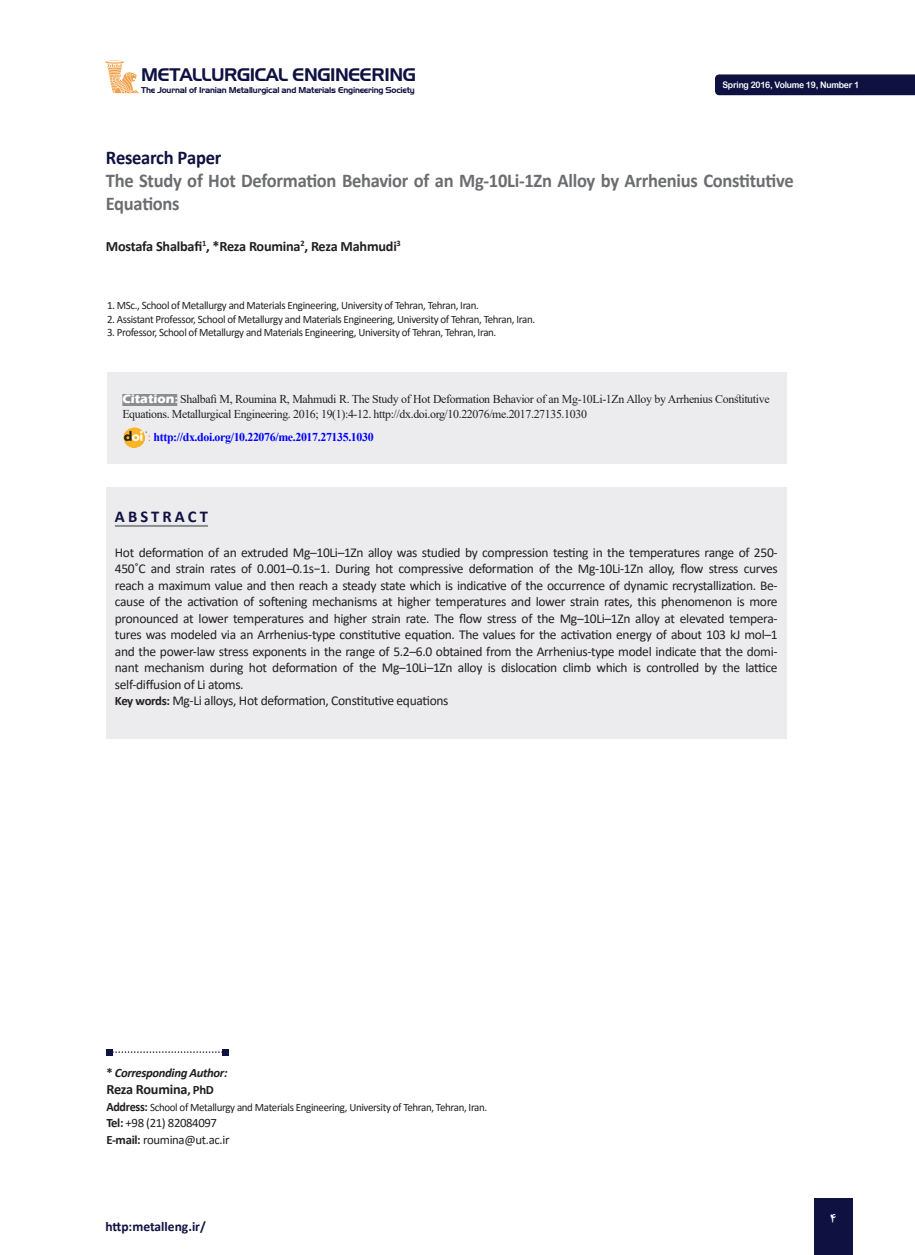
<style>
.page{position:relative;width:915px;height:1255px;background:#fff}
.page>*{position:absolute;margin:0;border:0;box-sizing:border-box;transform-origin:0 0}
.t1{font:700 19.5px/23.4px "Calibri";letter-spacing:-.015em;color:#6c6d70;scale:.95 1}
.t2{font:700 19.5px "Calibri";letter-spacing:-.015em;color:#0f1141;scale:.95 1}
.t3{font:17.7px "Aero Regular SWFTE";letter-spacing:-.025em;color:#0f1141}
.t4{font:700 16.5px "Calibri";color:#0f1141}
.t5{font:700 14.25px "Calibri";letter-spacing:-.015em;color:#231f20}
.t6{font:13.5px/16.5px "Calibri";letter-spacing:-.025em;color:#231f20}
.t7{font:700 13.5px "Calibri";color:#0f1141}
.t8{font:700 13.5px "B Nazanin";color:#fff}
.t9{font:12.75px/16.5px "Calibri";letter-spacing:-.03em;color:#231f20}
.t10{font:italic 700 12.75px/17.1px "Calibri";letter-spacing:-.03em;color:#231f20}
.t11{font:12px/15px "Times New Roman";letter-spacing:-.03em;color:#231f20}
.t12{font:700 12px "Times New Roman";letter-spacing:-.03em;color:#00f}
.t13{font:11.25px "Calibri";letter-spacing:-.03em;color:#231f20}
.t14{font:9px "Arial Rounded MT Bold";letter-spacing:-.025em;color:#fff;scale:.95 1}
.t15{font:8.25px "Aero Regular SWFTE";letter-spacing:-.025em;color:#0f1141}
.t16{font:700 8.25px "Calibri";color:#231f20}
.s1{font-family:"Eras ITC";font-weight:700;font-size:12.75px;color:#fff}
.s2{font-family:"B Mitra";font-weight:700;font-size:12.75px;color:#fff}
.s3{font-weight:700;font-size:12.75px}
.s4{font-style:normal}
.s5{font-weight:700}
</style>
<div class="page">
<div style="left:715px;top:74px;width:199px;height:21px;background:#0f1141"></div>
<svg style="left:105px;top:61px;width:34px;height:32px"></svg>
<div style="left:814px;top:1198px;width:39px;height:56px;background:#0f1141"></div>
<div style="left:106px;top:487px;width:681px;height:251px;background:#ececee"></div>
<hr style="left:115px;top:525px;width:93px;height:2px;background:#8a8c8f">
<div style="left:107px;top:372px;width:679px;height:92px;background:#ececee"></div>
<div style="left:122px;top:394px;width:55px;height:12px;background:#8a8c8f"></div>
<img style="left:123px;top:427px;width:24px;height:21px">
<svg style="left:106px;top:1049px;width:122px;height:6px"></svg>
<h2 class="t3" style="left:141px;top:64px;width:276px">METALLURGICAL ENGINEERING</h2>
<p class="t15" style="left:141px;top:85px;width:275px">The Journal of Iranian Metallurgical and Materials Engineering Society</p>
<p class="t14" style="left:722px;top:80px;width:145px">Spring 2016, Volume 19, Number 1</p>
<h1 class="t2" style="left:106px;top:143px;width:123px">Research Paper</h1>
<h1 class="t1" style="left:106px;top:168px;width:725px">The Study of Hot Deformation Behavior of an Mg-10Li-1Zn Alloy by Arrhenius Constitutive<br>Equations</h1>
<p class="t16" style="left:202px;top:238px;width:6px">1</p>
<p class="t16" style="left:300px;top:238px;width:6px">2</p>
<p class="t16" style="left:396px;top:238px;width:6px">3</p>
<p class="t5" style="left:106px;top:236px;width:292px">Mostafa Shalbafi *, Reza Roumina , Reza Mahmudi</p>
<p class="t13" style="left:107px;top:298px;width:373px">1. MSc., School of Metallurgy and Materials Engineering, University of Tehran, Tehran, Iran.</p>
<p class="t13" style="left:107px;top:311px;width:429px">2. Assistant Professor, School of Metallurgy and Materials Engineering, University of Tehran, Tehran, Iran.</p>
<p class="t13" style="left:107px;top:325px;width:391px">3. Professor, School of Metallurgy and Materials Engineering, University of Tehran, Tehran, Iran.</p>
<p class="t11" style="left:122px;top:391px;width:648px"><span class="s1">Citation</span><span class="s2">:</span> Shalbafi M, Roumina R, Mahmudi R. The Study of Hot Deformation Behavior of an Mg-10Li-1Zn Alloy by Arrhenius Constitutive<br>Equations. Metallurgical Engineering. 2016; 19 )1( :4-12. http://dx.doi.org/10.22076/me.2017.27135.1030</p>
<p class="t12" style="left:153px;top:429px;width:221px">http://dx.doi.org/10.22076/me.2017.27135.1030</p>
<p class="t4" style="left:115px;top:505px;width:94px">TCARTSBA</p>
<p class="t6" style="left:115px;top:543px;width:664px">Hot deformation of an extruded Mg–10 1–L i Zn alloy was studied by compression testing in the temperatures range of 250-<br>450 C˚ and strain rates of 0.001–0.1s−1. During hot compressive deformation of the Mg-10Li-1Zn alloy, flow stress curves</p>
<p class="t6" style="left:115px;top:593px;width:664px">cause of the activation of softening mechanisms at higher temperatures and lower strain rates, this phenomenon is more</p>
<p class="t6" style="left:115px;top:576px;width:664px">reach a maximum value and then reach a steady state which is indicative of the occurrence of dynamic recrystallization. Be-</p>
<p class="t6" style="left:115px;top:626px;width:664px">tures was modeled via an Arrhenius-type constitutive equation. The values for the activation energy of about 103 kJ mol 1–</p>
<p class="t6" style="left:115px;top:609px;width:664px">pronounced at lower temperatures and higher strain rate. The flow stress of the Mg–10 1–L i Zn alloy at elevated tempera-</p>
<p class="t6" style="left:115px;top:659px;width:664px">nant mechanism during hot deformation of the Mg–10 1–L i Zn alloy is dislocation climb which is controlled by the lattice</p>
<p class="t6" style="left:115px;top:642px;width:664px">and the power-law stress exponents in the range of 5.2–6.0 obtained from the Arrhenius-type model indicate that the domi-</p>
<p class="t6" style="left:115px;top:675px;width:335px">self-diffusion of Li atoms.<br><span class="s3">Key words:</span> Mg-Li alloys, Hot deformation, Constitutive equations</p>
<p class="t10" style="left:187px;top:1063px;width:42px;text-indent:-81px"><span class="s4">*</span> Corresponding Author: <span class="s4">, PhD</span></p>
<p class="t5" style="left:106px;top:1079px;width:83px">Reza Roumina</p>
<p class="t13" style="left:150px;top:1099px;width:339px">School of Metallurgy and Materials Engineering, University of Tehran, Tehran, Iran.</p>
<p class="t9" style="left:106px;top:1097px;width:125px"><span class="s5">Address:<br>Tel:</span> +98 )21( 82084097<br><span class="s5">-E mail:</span> roumina@ut.ac i r.</p>
<p class="t7" style="left:105px;top:1216px;width:102px">http:metalleng i r. /</p>
<p class="t8" style="left:829px;top:1209px;width:8px">4</p>
</div>
